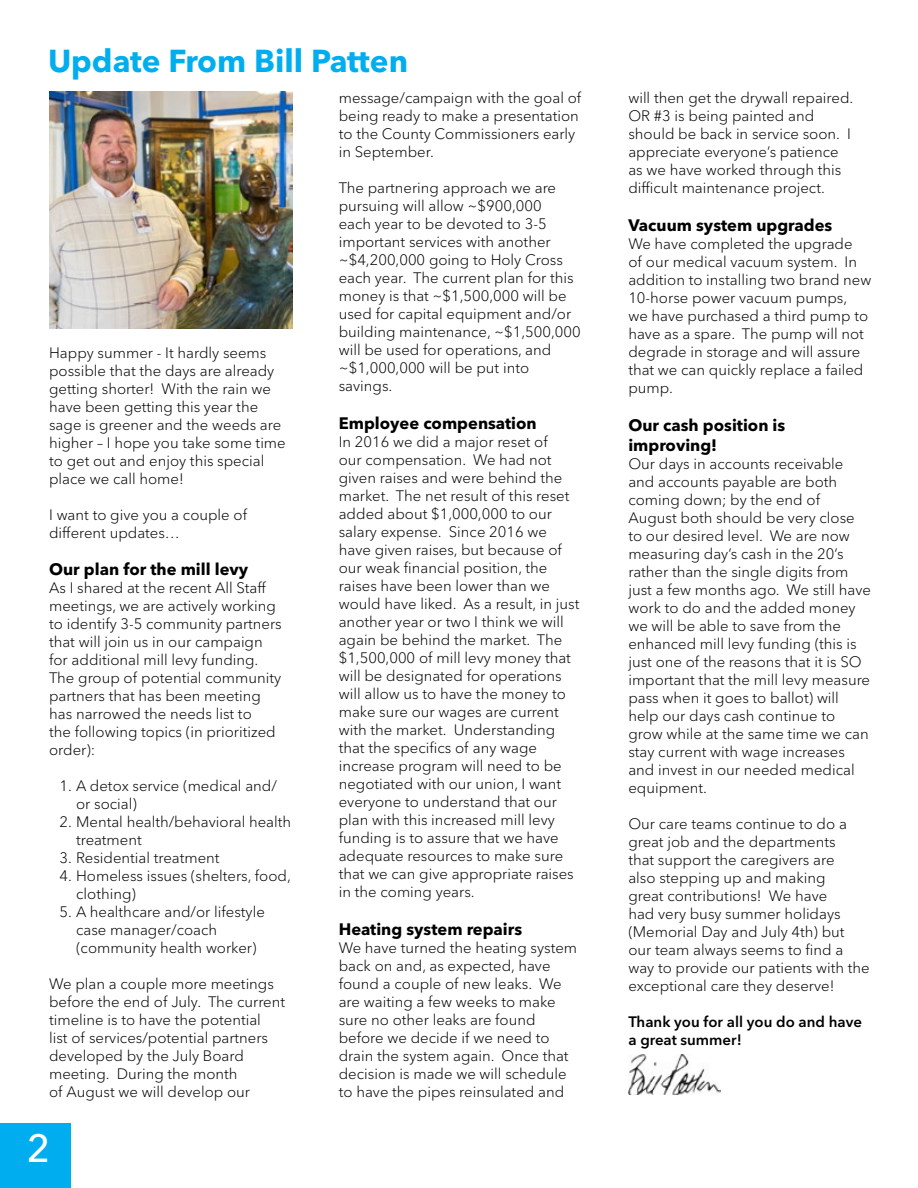
<style>
.page{position:relative;width:918px;height:1188px;background:#fff}
.page>*{position:absolute;margin:0;border:0;box-sizing:border-box;transform-origin:0 0}
.t1{font:500 39px "Avenir Next W1 G";color:#fff}
.t2{font:700 31.5px "Avenir Next W1 G";color:#00aeef}
.t3{font:700 16.5px/19.8px "Avenir Next W1 G";color:#000}
.t4{font:300 15px/18px "Avenir Next W1 G";color:#000}
.t5{font:600 15px/18px "Avenir Next W1 G";color:#000}
</style>
<div class="page">
<div style="left:0;top:1123px;width:71px;height:65px;background:#00aeef"></div>
<img style="left:628px;top:1054px;width:92px;height:41px">
<img style="left:49px;top:92px;width:243px;height:236px">
<h2 class="t2" style="left:48px;top:36px;width:362px">Update From Bill Patten</h2>
<p class="t4" style="left:49px;top:342px;width:238px">Happy summer - It hardly seems possible that the days are already getting shorter! With the rain we have been getting this year the sage is greener and the weeds are higher – I hope you take some time to get out and enjoy this special place we call home!</p>
<p class="t4" style="left:49px;top:504px;width:199px">I want to give you a couple of different updates…</p>
<p class="t3" style="left:49px;top:558px;width:201px">Our plan for the mill levy</p>
<p class="t4" style="left:49px;top:578px;width:234px">As I shared at the recent All Staff meetings, we are actively working to identify 3-5 community partners that will join us in our campaign for additional mill levy funding.<br>The group of potential community partners that has been meeting has narrowed the needs list to<br>the following topics (in prioritized order):</p>
<p class="t4" style="left:76px;top:776px;width:202px;text-indent:-16px">1. A detox service (medical and/ or social)</p>
<p class="t4" style="left:76px;top:812px;width:217px;text-indent:-16px">2. Mental health/behavioral health treatment</p>
<p class="t4" style="left:60px;top:848px;width:161px">3. Residential treatment</p>
<p class="t4" style="left:76px;top:866px;width:216px;text-indent:-16px">4. Homeless issues (shelters, food, clothing)</p>
<p class="t4" style="left:76px;top:902px;width:190px;text-indent:-16px">5. A healthcare and/or lifestyle case manager/coach (community health worker)</p>
<p class="t4" style="left:49px;top:974px;width:238px">We plan a couple more meetings before the end of July. The current timeline is to have the potential<br>list of services/potential partners developed by the July Board meeting. During the month<br>of August we will develop our</p>
<h1 class="t1" style="left:27px;top:1117px;width:25px">2</h1>
<p class="t4" style="left:339px;top:88px;width:244px">message/campaign with the goal of being ready to make a presentation to the County Commissioners early in September.</p>
<p class="t4" style="left:339px;top:178px;width:243px">The partnering approach we are pursuing will allow ~$900,000<br>each year to be devoted to 3-5 important services with another ~$4,200,000 going to Holy Cross each year. The current plan for this money is that ~$1,500,000 will be used for capital equipment and/or building maintenance, ~$1,500,000 will be used for operations, and ~$1,000,000 will be put into savings.</p>
<p class="t3" style="left:339px;top:412px;width:199px">Employee compensation</p>
<p class="t4" style="left:339px;top:431px;width:242px">In 2016 we did a major reset of<br>our compensation. We had not given raises and were behind the market. The net result of this reset added about $1,000,000 to our salary expense. Since 2016 we have given raises, but because of our weak financial position, the raises have been lower than we would have liked. As a result, in just another year or two I think we will again be behind the market. The $1,500,000 of mill levy money that will be designated for operations will allow us to have the money to make sure our wages are current with the market. Understanding that the specifics of any wage increase program will need to be negotiated with our union, I want everyone to understand that our plan with this increased mill levy funding is to assure that we have adequate resources to make sure that we can give appropriate raises in the coming years.</p>
<p class="t3" style="left:339px;top:918px;width:185px">Heating system repairs</p>
<p class="t4" style="left:339px;top:937px;width:240px">We have turned the heating system back on and, as expected, have found a couple of new leaks. We are waiting a few weeks to make sure no other leaks are found before we decide if we need to drain the system again. Once that decision is made we will schedule to have the pipes reinsulated and</p>
<p class="t4" style="left:628px;top:88px;width:226px">will then get the drywall repaired.<br>OR #3 is being painted and should be back in service soon. I appreciate everyone’s patience as we have worked through this difficult maintenance project.</p>
<p class="t3" style="left:628px;top:214px;width:206px">Vacuum system upgrades</p>
<p class="t4" style="left:628px;top:233px;width:245px">We have completed the upgrade<br>of our medical vacuum system. In addition to installing two brand new<br>10-horse power vacuum pumps,<br>we have purchased a third pump to have as a spare. The pump will not degrade in storage and will assure that we can quickly replace a failed pump.</p>
<p class="t3" style="left:628px;top:414px;width:158px">Our cash position is improving!</p>
<p class="t4" style="left:628px;top:453px;width:244px">Our days in accounts receivable and accounts payable are both coming down; by the end of<br>August both should be very close to our desired level. We are now measuring day’s cash in the 20’s rather than the single digits from just a few months ago. We still have work to do and the added money we will be able to save from the enhanced mill levy funding (this is just one of the reasons that it is SO important that the mill levy measure pass when it goes to ballot) will help our days cash continue to grow while at the same time we can stay current with wage increases and invest in our needed medical equipment.</p>
<p class="t4" style="left:628px;top:813px;width:243px">Our care teams continue to do a great job and the departments<br>that support the caregivers are<br>also stepping up and making<br>great contributions! We have<br>had very busy summer holidays (Memorial Day and July 4th) but our team always seems to find a way to provide our patients with the exceptional care they deserve!</p>
<p class="t5" style="left:628px;top:1011px;width:235px">Thank you for all you do and have a great summer!</p>
</div>
